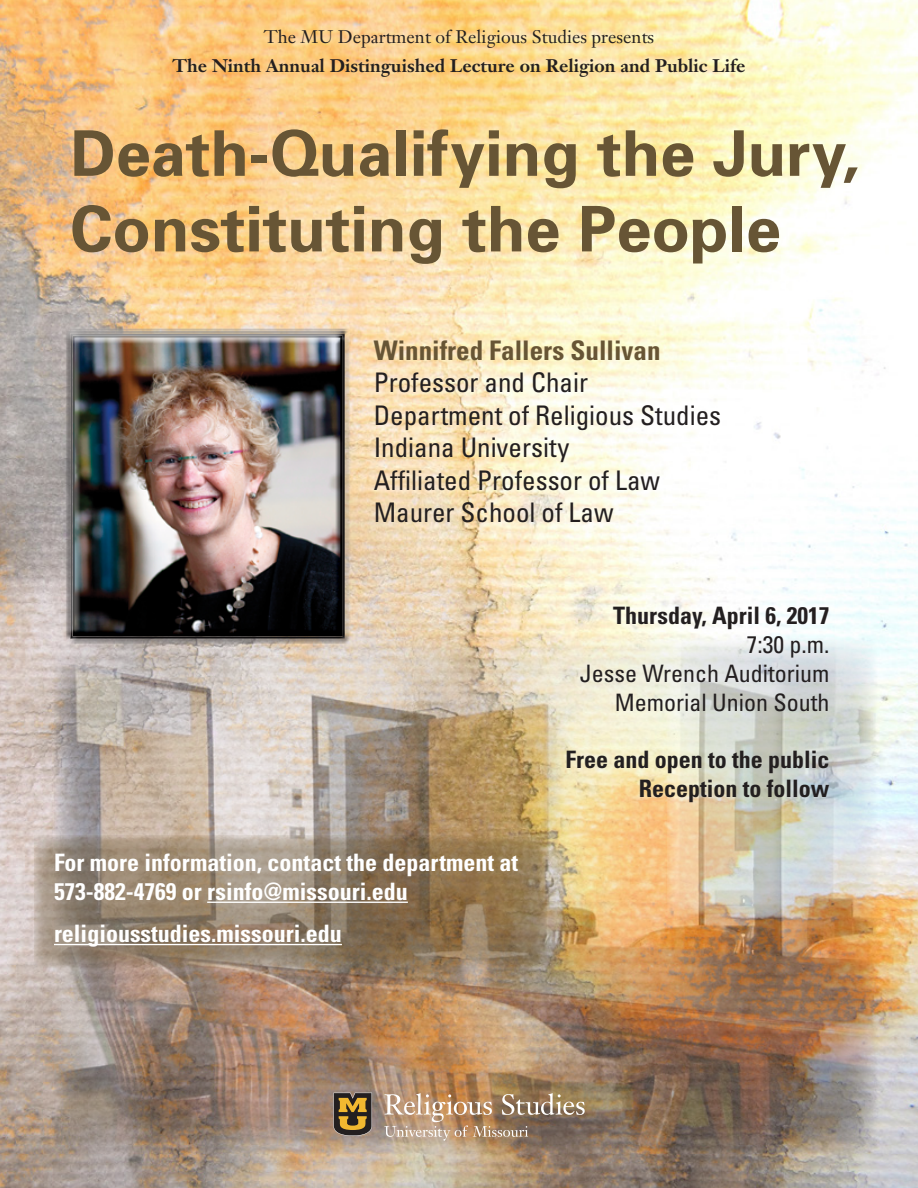
<style>
.page{position:relative;width:918px;height:1188px;background:#fff}
.page>*{position:absolute;margin:0;border:0;box-sizing:border-box;transform-origin:0 0}
.t1{font:700 63px/75.6px "Univers";color:#675535}
.t2{font:condensed 27px/32.4px "Univers";color:#231f20}
.t3{font:700 condensed 27px "Univers";color:#675535}
.t4{font:700 condensed 24px/28.8px "Univers";color:#fff}
.t5{font:700 condensed 24px/28.8px "Univers";color:#231f20;text-align:right}
.t6{font:condensed 24px/28.8px "Univers";color:#231f20;text-align:right}
.t7{font:700 18px "Janson Text";color:#231f20}
.t8{font:18px "Janson Text";color:#231f20}
</style>
<div class="page">
<img style="left:0;top:0;width:918px;height:1188px">
<img style="left:54px;top:639px;width:823px;height:514px">
<div style="left:55px;top:317px;width:299px;height:327px;background:#fff;opacity:.75"></div>
<div style="left:60px;top:325px;width:300px;height:326px;background:#231f20;opacity:.75"></div>
<svg style="left:333px;top:1093px;width:39px;height:43px;background:#745e31"></svg>
<svg style="left:384px;top:1093px;width:201px;height:48px;background:#ab9077"></svg>
<svg style="left:667px;top:662px;width:118px;height:254px;background:#d7d0bb"></svg>
<svg style="left:34px;top:835px;width:513px;height:133px;background:#948169"></svg>
<hr style="left:207px;top:902px;width:201px;height:1px;background:#fff">
<hr style="left:54px;top:944px;width:288px;height:1px;background:#fff">
<p class="t8" style="left:264px;top:26px;width:392px">The MU Department of Religious Studies presents</p>
<p class="t7" style="left:173px;top:54px;width:574px">The Ninth Annual Distinguished Lecture on Religion and Public Life</p>
<h1 class="t1" style="left:70px;top:114px;width:791px">Death-Qualifying the Jury,<br>Constituting the People</h1>
<p class="t3" style="left:374px;top:334px;width:288px">Winnifred Fallers Sullivan</p>
<p class="t2" style="left:374px;top:366px;width:349px">Professor and Chair<br>Department of Religious Studies<br>Indiana University<br>Affiliated Professor of Law<br>Maurer School of Law</p>
<p class="t4" style="left:54px;top:848px;width:466px">For more information, contact the department at<br>573-882-4769 or rsinfo@missouri.edu</p>
<p class="t4" style="left:54px;top:919px;width:289px">religiousstudies.missouri.edu</p>
<p class="t5" style="left:613px;top:601px;width:218px">Thursday, April 6, 2017</p>
<p class="t6" style="left:580px;top:630px;width:251px">7:30 p.m.<br>Jesse Wrench Auditorium<br>Memorial Union South</p>
<p class="t5" style="left:565px;top:745px;width:265px">Free and open to the public<br>Reception to follow</p>
</div>
